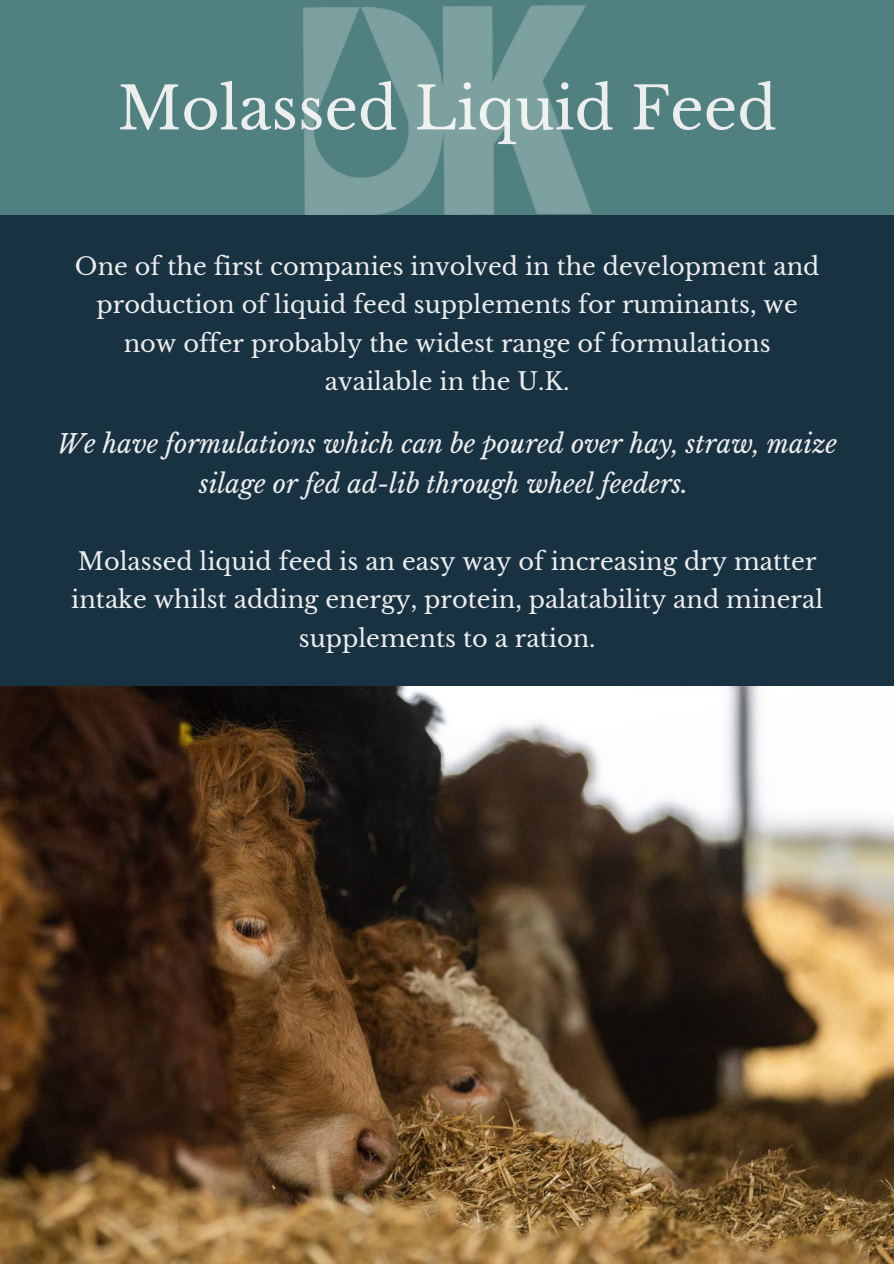
<style>
.page{position:relative;width:894px;height:1264px;background:#fff}
.page>*{position:absolute;margin:0;border:0;box-sizing:border-box;transform-origin:0 0}
.t1{font:58.5px "Libre Baskerville";color:#eceded}
.t2{font:italic 25.5px/40.5px "Libre Baskerville";color:#eceded;text-align:center}
.t3{font:24px/38.2px "Libre Baskerville";color:#eceded;text-align:center}
</style>
<div class="page">
<div style="left:0;top:0;width:893px;height:1263px;background:#183242"></div>
<div style="left:0;top:0;width:893px;height:214px;background:#518080"></div>
<img style="left:303px;top:5px;width:288px;height:209px">
<img style="left:0;top:686px;width:893px;height:577px">
<h1 class="t1" style="left:117px;top:73px;width:660px">Molassed Liquid Feed</h1>
<p class="t3" style="left:75px;top:247px;width:745px">One of the first companies involved in the development and production of liquid feed supplements for ruminants, we now offer probably the widest range of formulations available in the U.K.</p>
<p class="t2" style="left:57px;top:423px;width:781px">We have formulations which can be poured over hay, straw, maize silage or fed ad-lib through wheel feeders.</p>
<p class="t3" style="left:71px;top:542px;width:753px">Molassed liquid feed is an easy way of increasing dry matter intake whilst adding energy, protein, palatability and mineral supplements to a ration.</p>
</div>
